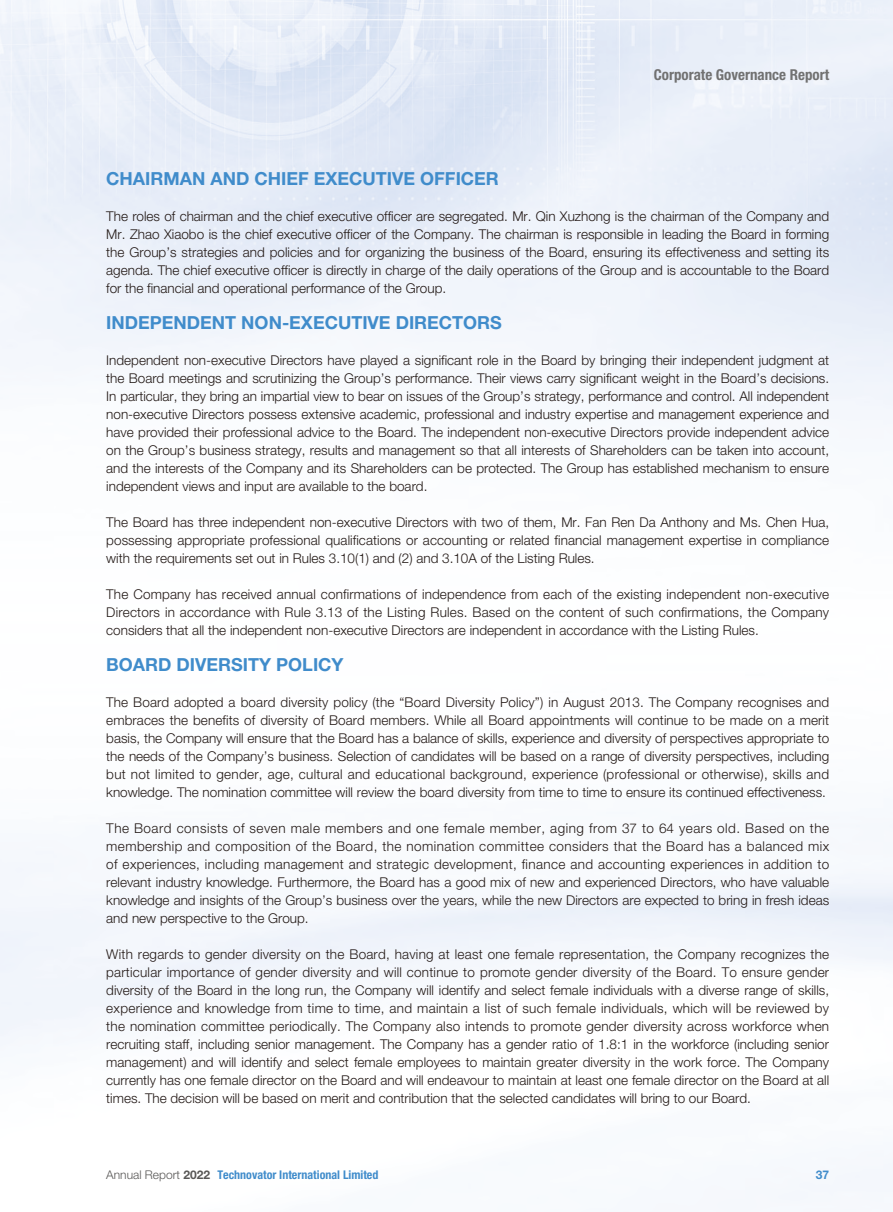
<style>
.page{position:relative;width:893px;height:1212px;background:#fff}
.page>*{position:absolute;margin:0;border:0;box-sizing:border-box;transform-origin:0 0}
.t1{font:700 18px "Helvetica Neue LT Std";color:#408ccb}
.t2{font:700 condensed 15px "Helvetica Neue LT Std";color:#717171}
.t3{font:300 13.5px/18px "Helvetica Neue LT Std";color:#231916;text-align:justify}
.t4{font:700 condensed 12px "Helvetica Neue LT Std";color:#408ccb}
.t5{font:700 12px "Helvetica Neue LT Std";color:#408ccb}
.s1{font-weight:300;font-stretch:normal;color:#595857}
.s2{font-stretch:normal;color:#595857}
</style>
<div class="page">
<img style="left:0;top:0;width:893px;height:1201px">
<p class="t2" style="left:654px;top:70px;width:177px">Corporate Governance Report</p>
<h1 class="t1" style="left:106px;top:172px;width:394px">CHAIRMAN AND CHIEF EXECUTIVE OFFICER</h1>
<p class="t3" style="left:106px;top:209px;width:724px">The roles of chairman and the chief executive officer are segregated. Mr. Qin Xuzhong is the chairman of the Company and Mr. Zhao Xiaobo is the chief executive officer of the Company. The chairman is responsible in leading the Board in forming the Group’s strategies and policies and for organizing the business of the Board, ensuring its effectiveness and setting its agenda. The chief executive officer is directly in charge of the daily operations of the Group and is accountable to the Board for the financial and operational performance of the Group.</p>
<h1 class="t1" style="left:106px;top:316px;width:397px">INDEPENDENT NON-EXECUTIVE DIRECTORS</h1>
<p class="t3" style="left:106px;top:353px;width:724px">Independent non-executive Directors have played a significant role in the Board by bringing their independent judgment at the Board meetings and scrutinizing the Group’s performance. Their views carry significant weight in the Board’s decisions.<br>In particular, they bring an impartial view to bear on issues of the Group’s strategy, performance and control. All independent non-executive Directors possess extensive academic, professional and industry expertise and management experience and have provided their professional advice to the Board. The independent non-executive Directors provide independent advice on the Group’s business strategy, results and management so that all interests of Shareholders can be taken into account, and the interests of the Company and its Shareholders can be protected. The Group has established mechanism to ensure independent views and input are available to the board.</p>
<p class="t3" style="left:106px;top:515px;width:724px">The Board has three independent non-executive Directors with two of them, Mr. Fan Ren Da Anthony and Ms. Chen Hua, possessing appropriate professional qualifications or accounting or related financial management expertise in compliance with the requirements set out in Rules 3.10(1) and (2) and 3.10A of the Listing Rules.</p>
<p class="t3" style="left:106px;top:587px;width:724px">The Company has received annual confirmations of independence from each of the existing independent non-executive Directors in accordance with Rule 3.13 of the Listing Rules. Based on the content of such confirmations, the Company considers that all the independent non-executive Directors are independent in accordance with the Listing Rules.</p>
<h1 class="t1" style="left:106px;top:658px;width:239px">BOARD DIVERSITY POLICY</h1>
<p class="t3" style="left:106px;top:695px;width:724px">The Board adopted a board diversity policy (the “Board Diversity Policy”) in August 2013. The Company recognises and embraces the benefits of diversity of Board members. While all Board appointments will continue to be made on a merit basis, the Company will ensure that the Board has a balance of skills, experience and diversity of perspectives appropriate to the needs of the Company’s business. Selection of candidates will be based on a range of diversity perspectives, including but not limited to gender, age, cultural and educational background, experience (professional or otherwise), skills and knowledge. The nomination committee will review the board diversity from time to time to ensure its continued effectiveness.</p>
<p class="t3" style="left:106px;top:821px;width:724px">The Board consists of seven male members and one female member, aging from 37 to 64 years old. Based on the membership and composition of the Board, the nomination committee considers that the Board has a balanced mix of experiences, including management and strategic development, finance and accounting experiences in addition to relevant industry knowledge. Furthermore, the Board has a good mix of new and experienced Directors, who have valuable knowledge and insights of the Group’s business over the years, while the new Directors are expected to bring in fresh ideas and new perspective to the Group.</p>
<p class="t3" style="left:106px;top:947px;width:724px">With regards to gender diversity on the Board, having at least one female representation, the Company recognizes the particular importance of gender diversity and will continue to promote gender diversity of the Board. To ensure gender diversity of the Board in the long run, the Company will identify and select female individuals with a diverse range of skills, experience and knowledge from time to time, and maintain a list of such female individuals, which will be reviewed by the nomination committee periodically. The Company also intends to promote gender diversity across workforce when recruiting staff, including senior management. The Company has a gender ratio of 1.8:1 in the workforce (including senior management) and will identify and select female employees to maintain greater diversity in the work force. The Company currently has one female director on the Board and will endeavour to maintain at least one female director on the Board at all times. The decision will be based on merit and contribution that the selected candidates will bring to our Board.</p>
<p class="t4" style="left:106px;top:1171px;width:274px"><span class="s1">Annual Report</span> <span class="s2">2022</span> Technovator International Limited</p>
<p class="t5" style="left:816px;top:1171px;width:15px">37</p>
</div>
